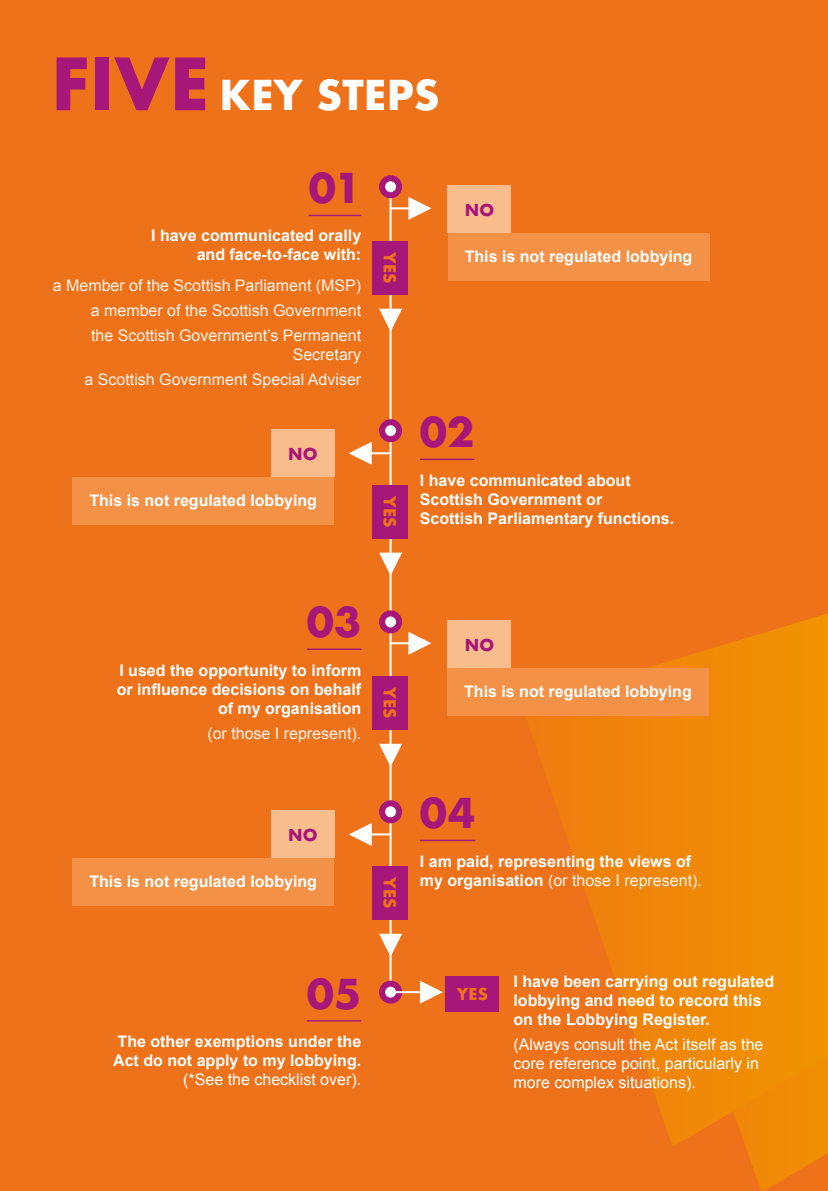
<style>
.page{position:relative;width:828px;height:1191px;background:#ee7219}
.page>*{position:absolute;margin:0;border:0;box-sizing:border-box;transform-origin:0 0}
.t1{font:700 40px "Futura";color:#fff}
.t2{font:700 40px "Futura";color:#a71779}
.t3{font:700 16px/19.2px "Arial";color:#fff}
.t4{font:16px/24.8px "Arial";color:#fef3e9;text-align:justify}
.t5{font:16px/19.2px "Arial";color:#fff}
.t6{font:700 16px "Futura";color:#ee7219}
.t7{font:700 16px "Futura";letter-spacing:.01em;color:#a71779}
.s1{font-size:70px;color:#a71779}
.s2{font-weight:400;color:#fef3e9}
</style>
<div class="page">
<svg style="left:746px;top:1146px;width:82px;height:45px"></svg>
<svg style="left:522px;top:613px;width:306px;height:533px"></svg>
<div style="left:271px;top:810px;width:63px;height:48px;background:#f9bd8d"></div>
<div style="left:72px;top:858px;width:262px;height:47px;background:#f39147"></div>
<hr style="left:389px;top:187px;width:2px;height:802px;background:#fff">
<hr style="left:309px;top:215px;width:52px;height:1px;background:#a71779">
<hr style="left:420px;top:458px;width:54px;height:2px;background:#a71779">
<hr style="left:307px;top:648px;width:54px;height:2px;background:#a71779">
<hr style="left:420px;top:839px;width:55px;height:2px;background:#a71779">
<hr style="left:307px;top:1020px;width:54px;height:1px;background:#a71779">
<div style="left:382px;top:178px;width:17px;height:17px;background:#fff;border-radius:50%"></div>
<div style="left:379px;top:175px;width:23px;height:23px;border:6px solid #a71779;border-radius:50%"></div>
<div style="left:382px;top:422px;width:17px;height:17px;background:#fff;border-radius:50%"></div>
<div style="left:379px;top:419px;width:23px;height:23px;border:6px solid #a71779;border-radius:50%"></div>
<div style="left:382px;top:613px;width:17px;height:17px;background:#fff;border-radius:50%"></div>
<div style="left:379px;top:610px;width:23px;height:23px;border:6px solid #a71779;border-radius:50%"></div>
<div style="left:382px;top:983px;width:17px;height:17px;background:#fff;border-radius:50%"></div>
<div style="left:379px;top:980px;width:23px;height:23px;border:6px solid #a71779;border-radius:50%"></div>
<div style="left:382px;top:803px;width:17px;height:17px;background:#fff;border-radius:50%"></div>
<div style="left:379px;top:800px;width:23px;height:23px;border:6px solid #a71779;border-radius:50%"></div>
<svg style="left:379px;top:309px;width:23px;height:23px"></svg>
<div style="left:372px;top:241px;width:36px;height:53px;background:#a71779"></div>
<div style="left:271px;top:429px;width:63px;height:48px;background:#f9bd8d"></div>
<div style="left:72px;top:477px;width:262px;height:47px;background:#f39147"></div>
<svg style="left:379px;top:552px;width:23px;height:23px"></svg>
<div style="left:372px;top:485px;width:36px;height:53px;background:#a71779"></div>
<div style="left:447px;top:668px;width:262px;height:47px;background:#f39147"></div>
<div style="left:448px;top:620px;width:63px;height:48px;background:#f9bd8d"></div>
<svg style="left:379px;top:933px;width:23px;height:23px"></svg>
<div style="left:372px;top:866px;width:36px;height:53px;background:#a71779"></div>
<div style="left:445px;top:975px;width:54px;height:36px;background:#a71779"></div>
<hr style="left:389px;top:991px;width:40px;height:2px;background:#fff">
<svg style="left:420px;top:980px;width:23px;height:23px"></svg>
<hr style="left:364px;top:833px;width:26px;height:2px;background:#fff">
<svg style="left:349px;top:823px;width:23px;height:23px"></svg>
<hr style="left:389px;top:642px;width:27px;height:2px;background:#fff">
<svg style="left:408px;top:632px;width:23px;height:23px"></svg>
<hr style="left:364px;top:452px;width:26px;height:2px;background:#fff">
<svg style="left:349px;top:442px;width:23px;height:23px"></svg>
<div style="left:448px;top:233px;width:261px;height:47px;background:#f39147"></div>
<div style="left:448px;top:186px;width:63px;height:47px;background:#f9bd8d"></div>
<hr style="left:389px;top:207px;width:27px;height:2px;background:#fff">
<svg style="left:408px;top:197px;width:23px;height:23px"></svg>
<svg style="left:379px;top:744px;width:23px;height:23px"></svg>
<div style="left:372px;top:676px;width:36px;height:53px;background:#a71779"></div>
<h1 class="t1" style="left:51px;top:66px;width:390px"><span class="s1">FIVE</span> KEY STEPS</h1>
<h1 class="t2" style="left:309px;top:159px;width:54px">01</h1>
<p class="t3" style="left:151px;top:226px;width:211px;text-align:right">I have communicated orally and face-to-face with:</p>
<p class="t4" style="left:91px;top:273px;width:272px;text-indent:-38px">a Member of the Scottish Parliament (MSP) a member of the Scottish Government the Scottish Government’s Permanent</p>
<p class="t4" style="left:85px;top:342px;width:278px;text-align:right">Secretary<br>a Scottish Government Special Adviser</p>
<p class="t6" style="left:401px;top:252px;width:33px;rotate:90deg">YES</p>
<p class="t7" style="left:465px;top:198px;width:31px">NO</p>
<p class="t3" style="left:465px;top:247px;width:229px">This is not regulated lobbying</p>
<p class="t7" style="left:288px;top:442px;width:31px">NO</p>
<p class="t3" style="left:89px;top:491px;width:229px">This is not regulated lobbying</p>
<p class="t6" style="left:401px;top:496px;width:33px;rotate:90deg">YES</p>
<h1 class="t2" style="left:420px;top:403px;width:56px">02</h1>
<p class="t3" style="left:420px;top:471px;width:256px">I have communicated about<br>Scottish Government or<br>Scottish Parliamentary functions.</p>
<h1 class="t2" style="left:307px;top:593px;width:56px">03</h1>
<p class="t3" style="left:117px;top:661px;width:246px;text-align:right">I used the opportunity to inform or influence decisions on behalf of my organisation</p>
<p class="t4" style="left:207px;top:721px;width:155px">(or those I represent).</p>
<p class="t6" style="left:401px;top:687px;width:33px;rotate:90deg">YES</p>
<p class="t7" style="left:288px;top:823px;width:31px">NO</p>
<p class="t3" style="left:89px;top:872px;width:229px">This is not regulated lobbying</p>
<p class="t6" style="left:401px;top:877px;width:33px;rotate:90deg">YES</p>
<p class="t7" style="left:465px;top:633px;width:31px">NO</p>
<p class="t3" style="left:464px;top:682px;width:229px">This is not regulated lobbying</p>
<h1 class="t2" style="left:420px;top:784px;width:57px">04</h1>
<p class="t3" style="left:420px;top:852px;width:283px">I am paid, representing the views of my organisation <span class="s2">(or those I represent).</span></p>
<h1 class="t2" style="left:307px;top:964px;width:56px">05</h1>
<p class="t3" style="left:113px;top:1032px;width:250px">The other exemptions under the<br>Act do not apply to my lobbying.</p>
<p class="t5" style="left:183px;top:1070px;width:179px">(*See the checklist over).</p>
<p class="t6" style="left:457px;top:982px;width:33px">YES</p>
<p class="t3" style="left:513px;top:972px;width:262px">I have been carrying out regulated lobbying and need to record this on the Lobbying Register.</p>
<p class="t5" style="left:513px;top:1035px;width:251px">(Always consult the Act itself as the core reference point, particularly in more complex situations).</p>
</div>
